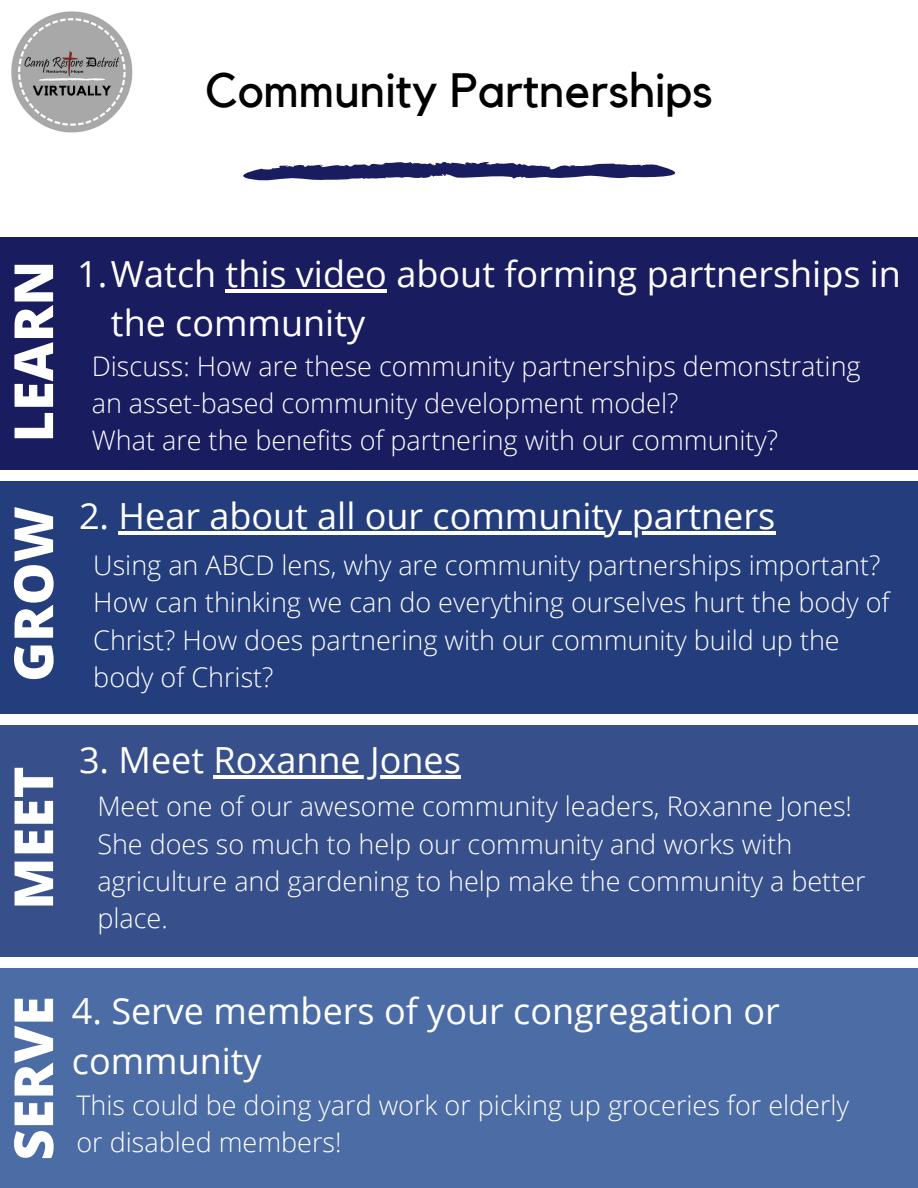
<style>
.page{position:relative;width:918px;height:1188px;background:#fff}
.page>*{position:absolute;margin:0;border:0;box-sizing:border-box;transform-origin:0 0}
.t1{font:800 54px "Open Sans";color:#fff}
.t2{font:48px "Kollektif";color:#000}
.t3{font:36px/49.5px "Open Sans";color:#fff}
.t4{font:300 27px/37.2px "Open Sans";color:#fff}
</style>
<div class="page">
<div style="left:0;top:237px;width:918px;height:233px;background:#191c5f"></div>
<div style="left:0;top:481px;width:918px;height:233px;background:#243d7d"></div>
<div style="left:0;top:725px;width:918px;height:232px;background:#374f8b"></div>
<div style="left:0;top:968px;width:918px;height:220px;background:#4b6ca4"></div>
<svg style="left:243px;top:162px;width:432px;height:18px"></svg>
<hr style="left:226px;top:289px;width:161px;height:3px;background:#fff">
<hr style="left:119px;top:532px;width:657px;height:3px;background:#fff">
<hr style="left:214px;top:776px;width:247px;height:3px;background:#fff">
<img style="left:11px;top:11px;width:122px;height:122px">
<h2 class="t2" style="left:205px;top:68px;width:509px">Community Partnerships</h2>
<h1 class="t1" style="left:-5px;top:442px;width:183px;rotate:-90deg">LEARN</h1>
<h1 class="t1" style="left:-5px;top:682px;width:177px;rotate:-90deg">GROW</h1>
<h1 class="t1" style="left:-5px;top:910px;width:145px;rotate:-90deg">MEET</h1>
<h3 class="t3" style="left:111px;top:248px;width:792px;text-indent:-34px">1.Watch this video about forming partnerships in the community</h3>
<p class="t4" style="left:92px;top:347px;width:770px">Discuss: How are these community partnerships demonstrating an asset-based community development model?<br>What are the benefits of partnering with our community?</p>
<h3 class="t3" style="left:79px;top:491px;width:698px">2. Hear about all our community partners</h3>
<p class="t4" style="left:93px;top:546px;width:798px">Using an ABCD lens, why are community partnerships important?<br>How can thinking we can do everything ourselves hurt the body of Christ? How does partnering with our community build up the body of Christ?</p>
<h3 class="t3" style="left:79px;top:735px;width:383px">3. Meet Roxanne Jones</h3>
<p class="t4" style="left:97px;top:787px;width:770px">Meet one of our awesome community leaders, Roxanne Jones!<br>She does so much to help our community and works with agriculture and gardening to help make the community a better place.</p>
<h1 class="t1" style="left:-5px;top:1160px;width:166px;rotate:-90deg">SERVE</h1>
<h3 class="t3" style="left:72px;top:985px;width:709px">4. Serve members of your congregation or community</h3>
<p class="t4" style="left:76px;top:1086px;width:774px">This could be doing yard work or picking up groceries for elderly or disabled members!</p>
</div>
